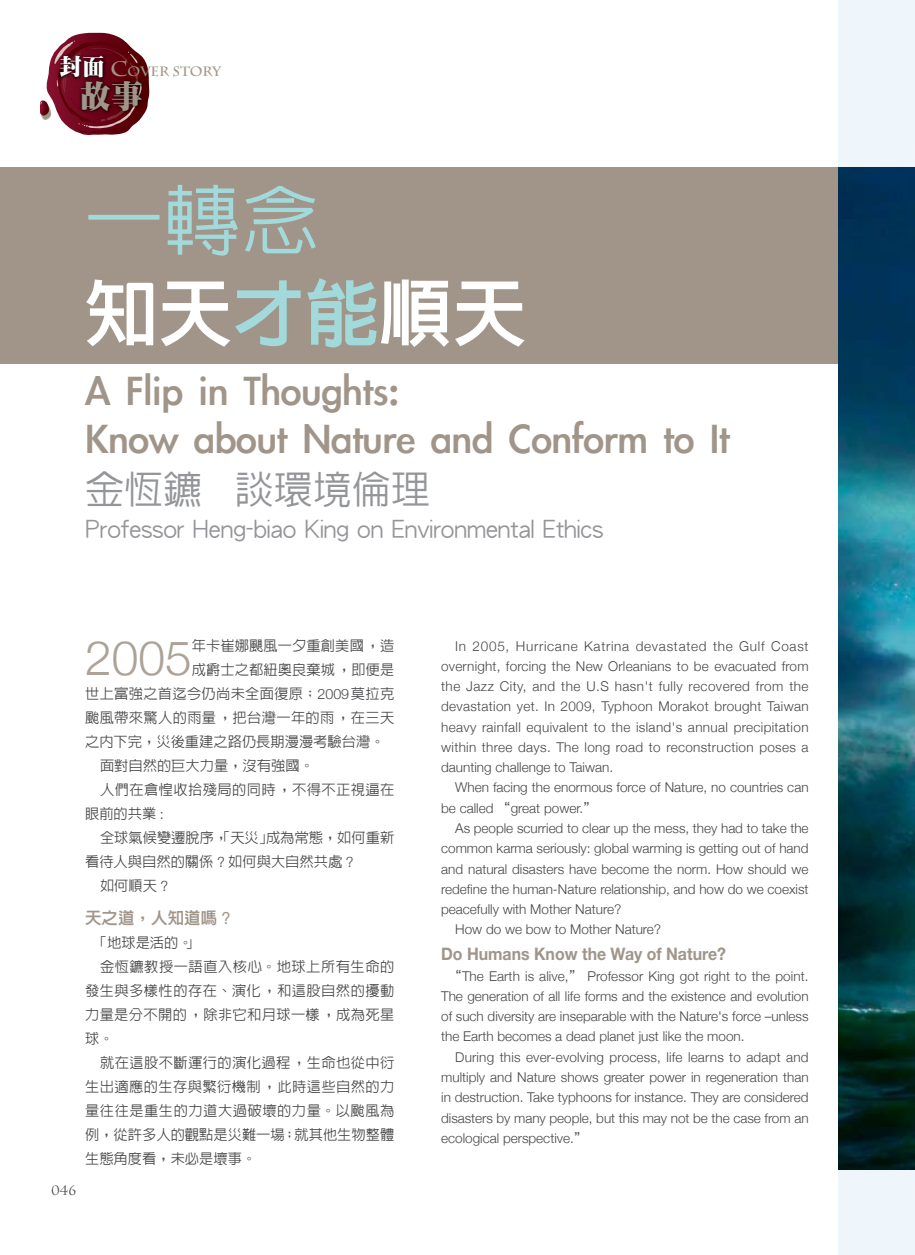
<style>
.page{position:relative;width:915px;height:1255px;background:#fff}
.page>*{position:absolute;margin:0;border:0;box-sizing:border-box;transform-origin:0 0}
.t1{font:500 78px "Lin Gothic";color:#a2dadb}
.t2{font:73.5px "Lin Gothic Extra";color:#fff}
.t3{font:300 47.85px "Helvetica Neue";color:#aca297}
.t4{font:46.5px/48px "Li Gothic Med";color:#a19589}
.t5{font:500 39px "Lin Gothic";color:#939598}
.t6{font:900 31.5px "Inn Ming";color:#a19589}
.t7{font:24.75px "DFPG Hei Md MP BF";color:#939598}
.t8{font:700 17.25px "Helvetica Neue";color:#a19589;scale:.92 1}
.t9{font:16.5px "Lin Gothic Extra";color:#a19589}
.t10{font:500 14.25px "Lin Gothic";letter-spacing:.025em;color:#464648}
.t11{font:500 14.25px "Lin Gothic";color:#464648}
.t12{font:500 14.25px "Lin Gothic";letter-spacing:.005em;color:#464648}
.t13{font:300 13.5px/20.2px "Helvetica Neue";color:#464648;text-align:justify}
.t14{font:700 13.5px "Charlemagne Std";color:#a19589}
.t15{font:13.5px "Charlemagne Std";color:#464648}
.s1{font-family:"Inn Ming";font-weight:900;font-size:22.5px;color:#fff}
.s2{font-size:21px}
.s3{color:#a2dadb}
.s4{font-family:"Helvetica Neue";font-weight:300}
.s5{font-family:"Helvetica Neue"}
.s6{font-family:"Lin Gothic";font-weight:500}
</style>
<div class="page">
<div style="left:838px;top:0;width:76px;height:1254px;background:#eef6fc"></div>
<div style="left:0;top:167px;width:914px;height:196px;background:#a19589"></div>
<img style="left:838px;top:167px;width:76px;height:1002px">
<svg style="left:40px;top:33px;width:110px;height:102px"></svg>
<svg style="left:57px;top:52px;width:50px;height:29px"></svg>
<svg style="left:77px;top:78px;width:68px;height:37px;background:#3e040d"></svg>
<p class="t14" style="left:60px;top:63px;width:163px"><span class="s1">封面</span> <span class="s2">C</span>OVER STORY</p>
<h3 class="t6" style="left:79px;top:81px;width:64px">故事</h3>
<h1 class="t1" style="left:85px;top:181px;width:235px">一轉念</h1>
<h2 class="t2" style="left:85px;top:276px;width:442px">知天<span class="s3">才能</span>順天</h2>
<h3 class="t4" style="left:85px;top:366px;width:645px">A Flip in Thoughts:<br>Know about Nature and Conform to It</h3>
<h3 class="t5" style="left:85px;top:469px;width:346px">金恆鑣 談環境倫理</h3>
<h3 class="t7" style="left:85px;top:517px;width:519px">Professor Heng-biao King on Environmental Ethics</h3>
<p class="t15" style="left:51px;top:1182px;width:27px">046</p>
<h3 class="t3" style="left:85px;top:629px;width:108px">2005</h3>
<p class="t12" style="left:192px;top:638px;width:204px">年卡崔娜颶風一夕重創美國，造</p>
<p class="t12" style="left:192px;top:662px;width:204px">成爵士之都紐奧良棄城，即便是</p>
<p class="t10" style="left:85px;top:686px;width:310px">世上富強之首迄今仍尚未全面復原；<span class="s4">2009</span>莫拉克</p>
<p class="t10" style="left:85px;top:710px;width:310px">颱風帶來驚人的雨量，把台灣一年的雨，在三天</p>
<p class="t11" style="left:85px;top:734px;width:301px">之內下完，災後重建之路仍長期漫漫考驗台灣。</p>
<p class="t11" style="left:100px;top:758px;width:215px">面對自然的巨大力量，沒有強國。</p>
<p class="t10" style="left:100px;top:782px;width:296px">人們在倉惶收拾殘局的同時，不得不正視逼在</p>
<p class="t10" style="left:85px;top:806px;width:80px">眼前的共業 <span class="s4">:</span></p>
<p class="t11" style="left:100px;top:830px;width:296px">全球氣候變遷脫序，「天災」成為常態，如何重新</p>
<p class="t11" style="left:85px;top:854px;width:270px">看待人與自然的關係 <span class="s4">?</span> 如何與大自然共處 <span class="s4">?</span></p>
<p class="t10" style="left:100px;top:878px;width:70px">如何順天 <span class="s4">?</span></p>
<p class="t9" style="left:85px;top:909px;width:147px">天之道，人知道嗎 <span class="s5">?</span></p>
<p class="t10" style="left:93px;top:935px;width:108px">「地球是活的。」</p>
<p class="t10" style="left:100px;top:959px;width:296px">金恆鑣教授一語直入核心。地球上所有生命的</p>
<p class="t10" style="left:85px;top:983px;width:310px">發生與多樣性的存在、演化，和這股自然的擾動</p>
<p class="t10" style="left:85px;top:1007px;width:310px">力量是分不開的，除非它和月球一樣，成為死星</p>
<p class="t10" style="left:85px;top:1031px;width:30px">球。</p>
<p class="t10" style="left:100px;top:1055px;width:296px">就在這股不斷運行的演化過程，生命也從中衍</p>
<p class="t10" style="left:85px;top:1079px;width:310px">生出適應的生存與繁衍機制，此時這些自然的力</p>
<p class="t10" style="left:85px;top:1103px;width:310px">量往往是重生的力道大過破壞的力量。以颱風為</p>
<p class="t11" style="left:85px;top:1127px;width:310px">例，從許多人的觀點是災難一場；就其他生物整體</p>
<p class="t11" style="left:85px;top:1151px;width:172px">生態角度看，未必是壞事。</p>
<p class="t13" style="left:441px;top:635px;width:369px;text-indent:14px">In 2005, Hurricane Katrina devastated the Gulf Coast overnight, forcing the New Orleanians to be evacuated from the Jazz City, and the U.S hasn't fully recovered from the devastation yet. In 2009, Typhoon Morakot brought Taiwan heavy rainfall equivalent to the island's annual precipitation within three days. The long road to reconstruction poses a daunting challenge to Taiwan.</p>
<p class="t13" style="left:441px;top:777px;width:369px;text-indent:14px">When facing the enormous force of Nature, no countries can be called <span class="s6">“</span>great power.<span class="s6">”</span></p>
<p class="t13" style="left:455px;top:817px;width:355px">As people scurried to clear up the mess, they had to take the</p>
<p class="t13" style="left:441px;top:838px;width:369px">common karma seriously: global warming is getting out of hand</p>
<p class="t13" style="left:441px;top:858px;width:369px">and natural disasters have become the norm. How should we</p>
<p class="t13" style="left:441px;top:878px;width:369px">redefine the human-Nature relationship, and how do we coexist</p>
<p class="t13" style="left:441px;top:898px;width:182px">peacefully with Mother Nature?</p>
<p class="t13" style="left:455px;top:919px;width:207px">How do we bow to Mother Nature?</p>
<p class="t8" style="left:441px;top:943px;width:311px">Do Humans Know the Way of Nature?</p>
<p class="t13" style="left:441px;top:965px;width:369px;text-indent:7px"><span class="s6">“</span>The Earth is alive,<span class="s6">”</span> Professor King got right to the point.<br>The generation of all life forms and the existence and evolution of such diversity are inseparable with the Nature's force –unless the Earth becomes a dead planet just like the moon.</p>
<p class="t13" style="left:441px;top:1046px;width:369px;text-indent:14px">During this ever-evolving process, life learns to adapt and multiply and Nature shows greater power in regeneration than in destruction. Take typhoons for instance. They are considered disasters by many people, but this may not be the case from an ecological perspective.<span class="s6">”</span></p>
</div>
